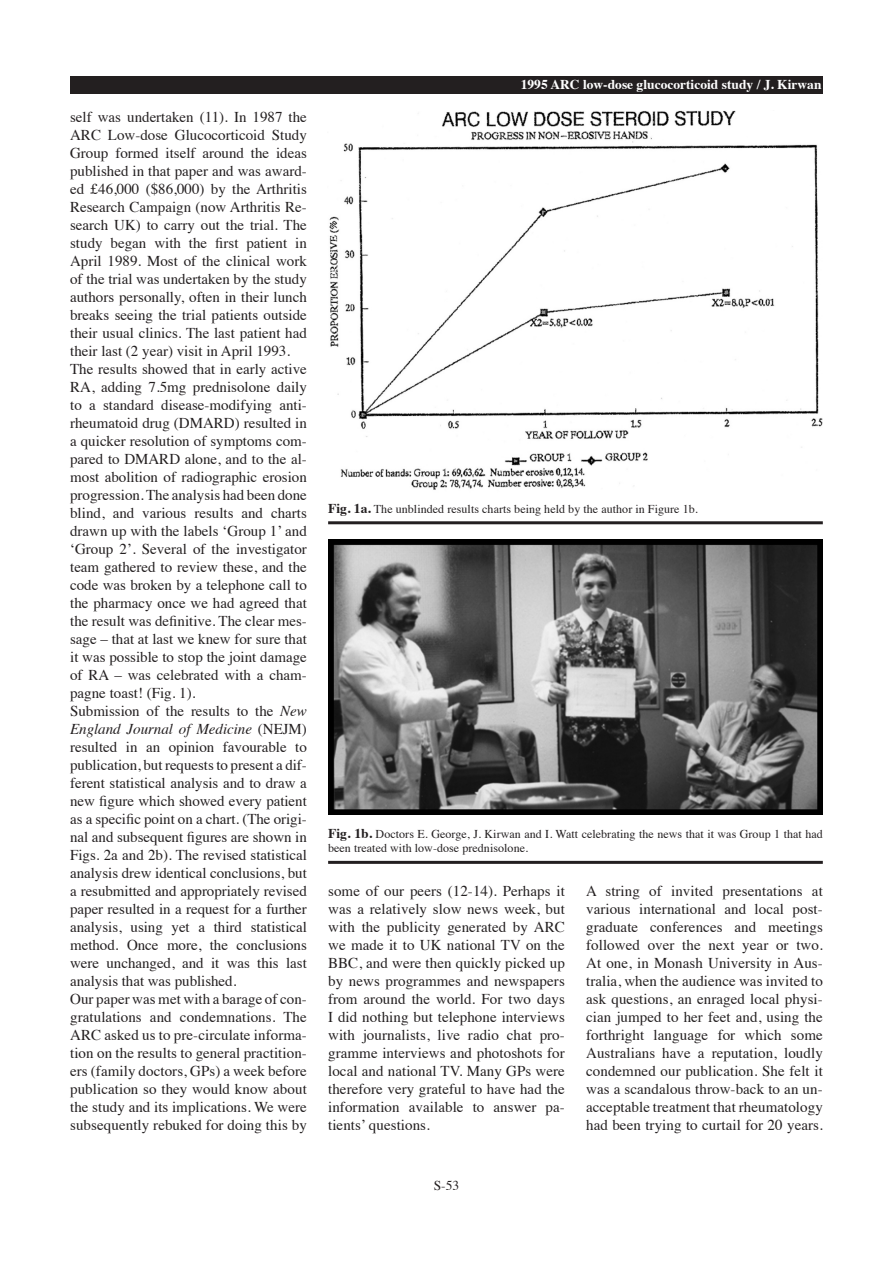
<style>
.page{position:relative;width:893px;height:1263px;background:#fff}
.page>*{position:absolute;margin:0;border:0;box-sizing:border-box;transform-origin:0 0}
.t1{font:15px/18px "Times";color:#231f20;text-align:justify}
.t2{font:700 13.5px "Times";color:#fff}
.t3{font:13.5px "Times";color:#231f20}
.t4{font:12px/14.2px "Times";letter-spacing:.005em;color:#231f20}
.s1{font-style:italic}
.s2{font-weight:700;font-size:13.5px}
</style>
<div class="page">
<div style="left:70px;top:77px;width:753px;height:17px;background:#231f20"></div>
<img style="left:329px;top:111px;width:494px;height:379px">
<img style="left:328px;top:540px;width:495px;height:275px">
<hr style="left:328px;top:521px;width:495px;height:3px;background:#231f20">
<hr style="left:328px;top:861px;width:495px;height:3px;background:#231f20">
<p class="t1" style="left:70px;top:106px;width:238px;text-align:left">self was undertaken (11). In 1987 the ARC Low-dose Glucocorticoid Study Group formed itself around the ideas published in that paper and was award&shy;ed £46,000 ($86,000) by the Arthritis Research Campaign (now Arthritis Re&shy;search UK) to carry out the trial. The study began with the first patient in April 1989. Most of the clinical work of the trial was undertaken by the study authors personally, often in their lunch breaks seeing the trial patients outside their usual clinics. The last patient had their last (2 year) visit in April 1993.<br>The results showed that in early active RA, adding 7.5mg prednisolone daily to a standard disease-modifying anti&shy;rheumatoid drug (DMARD) resulted in a quicker resolution of symptoms com&shy;pared to DMARD alone, and to the al&shy;most abolition of radiographic erosion progression. The analysis had been done blind, and various results and charts drawn up with the labels ‘Group 1’ and ‘Group 2’. Several of the investigator team gathered to review these, and the code was broken by a telephone call to the pharmacy once we had agreed that the result was definitive. The clear mes&shy;sage – that at last we knew for sure that it was possible to stop the joint damage of RA – was celebrated with a cham&shy;pagne toast! (Fig. 1).<br>Submission of the results to the <span class="s1">New England Journal of Medicine</span> (NEJM) resulted in an opinion favourable to publication, but requests to present a dif&shy;ferent statistical analysis and to draw a new figure which showed every patient as a specific point on a chart. (The origi&shy;nal and subsequent figures are shown in Figs. 2a and 2b). The revised statistical analysis drew identical conclusions, but a resubmitted and appropriately revised paper resulted in a request for a further analysis, using yet a third statistical method. Once more, the conclusions were unchanged, and it was this last analysis that was published.<br>Our paper was met with a barage of con&shy;gratulations and condemnations. The ARC asked us to pre-circulate informa&shy;tion on the results to general practition&shy;ers (family doctors, GPs) a week before publication so they would know about the study and its implications. We were subsequently rebuked for doing this by</p>
<p class="t2" style="left:521px;top:71px;width:302px">1995 ARC low-dose glucocorticoid study / J. Kirwan</p>
<p class="t4" style="left:328px;top:501px;width:371px"><span class="s2">Fig. 1a.</span> The unblinded results charts being held by the author in Figure 1b.</p>
<p class="t4" style="left:328px;top:826px;width:496px"><span class="s2">Fig. 1b.</span> Doctors E. George, J. Kirwan and I. Watt celebrating the news that it was Group 1 that had been treated with low-dose prednisolone.</p>
<p class="t1" style="left:328px;top:881px;width:238px">some of our peers (12-14). Perhaps it was a relatively slow news week, but with the publicity generated by ARC we made it to UK national TV on the BBC, and were then quickly picked up by news programmes and newspapers from around the world. For two days I did nothing but telephone interviews with journalists, live radio chat pro&shy;gramme interviews and photoshots for local and national TV. Many GPs were therefore very grateful to have had the information available to answer pa&shy;tients’ questions.</p>
<p class="t1" style="left:586px;top:881px;width:238px">A string of invited presentations at various international and local post&shy;graduate conferences and meetings followed over the next year or two.<br>At one, in Monash University in Aus&shy;tralia, when the audience was invited to ask questions, an enraged local physi&shy;cian jumped to her feet and, using the forthright language for which some Australians have a reputation, loudly condemned our publication. She felt it was a scandalous throw-back to an un&shy;acceptable treatment that rheumatology had been trying to curtail for 20 years.</p>
<p class="t3" style="left:434px;top:1173px;width:27px">S-53</p>
</div>
